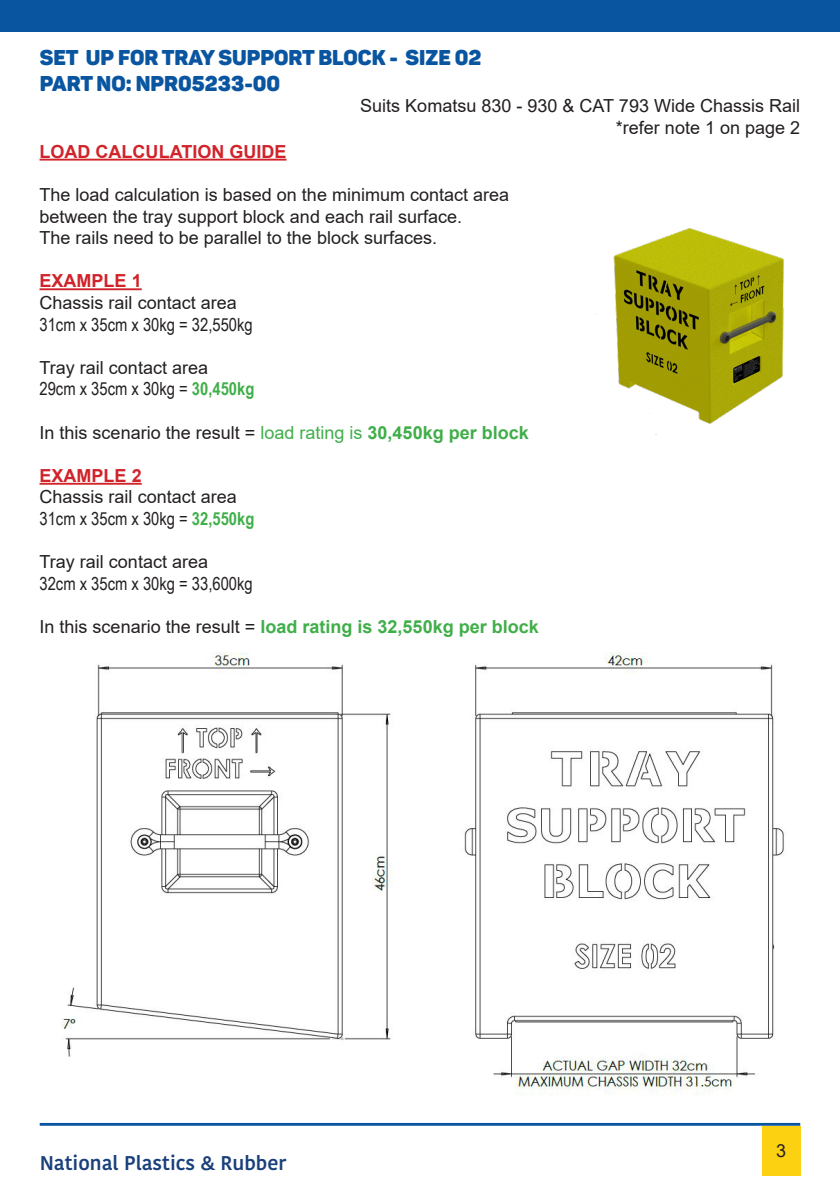
<style>
.page{position:relative;width:840px;height:1191px;background:#fff}
.page>*{position:absolute;margin:0;border:0;box-sizing:border-box;transform-origin:0 0}
.Paragraph_Style_1{font:21.2px "Panton Black Caps";color:#0a55a0}
.t1{font:600 19.8px "Kohinoor Devanagari";color:#19407b}
.Black_para{font:18px/21.6px "Arial";color:#231f20;text-align:right}
.Black_para-2{font:18px "Arial Narrow";color:#231f20}
.Black_para-3{font:700 18px "Arial";color:#40ae49}
.Black_para-4{font:700 18px "Arial";color:#d1232a}
.s1{font-weight:700;color:#40ae49}
.s2{color:#40ae49}
.s3{font-weight:400;color:#231f20}
</style>
<div class="page">
<div style="left:0;top:0;width:839px;height:32px;background:#0a55a0"></div>
<hr style="left:40px;top:1123px;width:759px;height:2px;background:#0a55a0">
<div style="left:761px;top:1125px;width:38px;height:50px;background:#fcd111"></div>
<img style="left:61px;top:652px;width:723px;height:444px">
<img style="left:595px;top:228px;width:189px;height:196px">
<hr style="left:40px;top:159px;width:246px;height:2px;background:#d1232a">
<hr style="left:40px;top:288px;width:102px;height:2px;background:#d1232a">
<hr style="left:40px;top:483px;width:102px;height:2px;background:#d1232a">
<p class="Paragraph_Style_1" style="left:40px;top:44px;width:443px">SET UP FOR TRAY SUPPORT BLOCK - SIZE 02</p>
<p class="Paragraph_Style_1" style="left:40px;top:70px;width:242px">PART NO: NPR05233-00</p>
<p class="Black_para" style="left:360px;top:95px;width:441px">Suits Komatsu 830 - 930 &amp; CAT 793 Wide Chassis Rail *refer note 1 on page 2</p>
<p class="Black_para-4" style="left:40px;top:139px;width:248px">LOAD CALCULATION GUIDE</p>
<p class="Black_para" style="left:40px;top:184px;width:471px">The load calculation is based on the minimum contact area</p>
<p class="Black_para" style="left:40px;top:205px;width:424px">between the tray support block and each rail surface.</p>
<p class="Black_para" style="left:40px;top:227px;width:399px">The rails need to be parallel to the block surfaces.</p>
<p class="Black_para-4" style="left:40px;top:268px;width:104px">EXAMPLE 1</p>
<p class="Black_para" style="left:40px;top:292px;width:199px">Chassis rail contact area</p>
<p class="Black_para-2" style="left:40px;top:311px;width:214px">31cm x 35cm x 30kg = 32,550kg</p>
<p class="Black_para" style="left:40px;top:356px;width:170px">Tray rail contact area</p>
<p class="Black_para-2" style="left:40px;top:376px;width:216px">29cm x 35cm x 30kg = <span class="s1">30,450kg</span></p>
<p class="Black_para" style="left:40px;top:421px;width:490px">In this scenario the result = <span class="s2">load rating is</span> <span class="s1">30,450kg per block</span></p>
<p class="Black_para-4" style="left:40px;top:463px;width:104px">EXAMPLE 2</p>
<p class="Black_para" style="left:40px;top:486px;width:199px">Chassis rail contact area</p>
<p class="Black_para-2" style="left:40px;top:505px;width:216px">31cm x 35cm x 30kg = <span class="s1">32,550kg</span></p>
<p class="Black_para" style="left:40px;top:551px;width:170px">Tray rail contact area</p>
<p class="Black_para-2" style="left:40px;top:570px;width:214px">32cm x 35cm x 30kg = 33,600kg</p>
<p class="Black_para-3" style="left:40px;top:614px;width:500px"><span class="s3">In this scenario the result =</span> load rating is 32,550kg per block</p>
<p class="t1" style="left:40px;top:1151px;width:248px">National Plastics &amp; Rubber</p>
<p class="Black_para" style="left:775px;top:1139px;width:12px">3</p>
</div>
